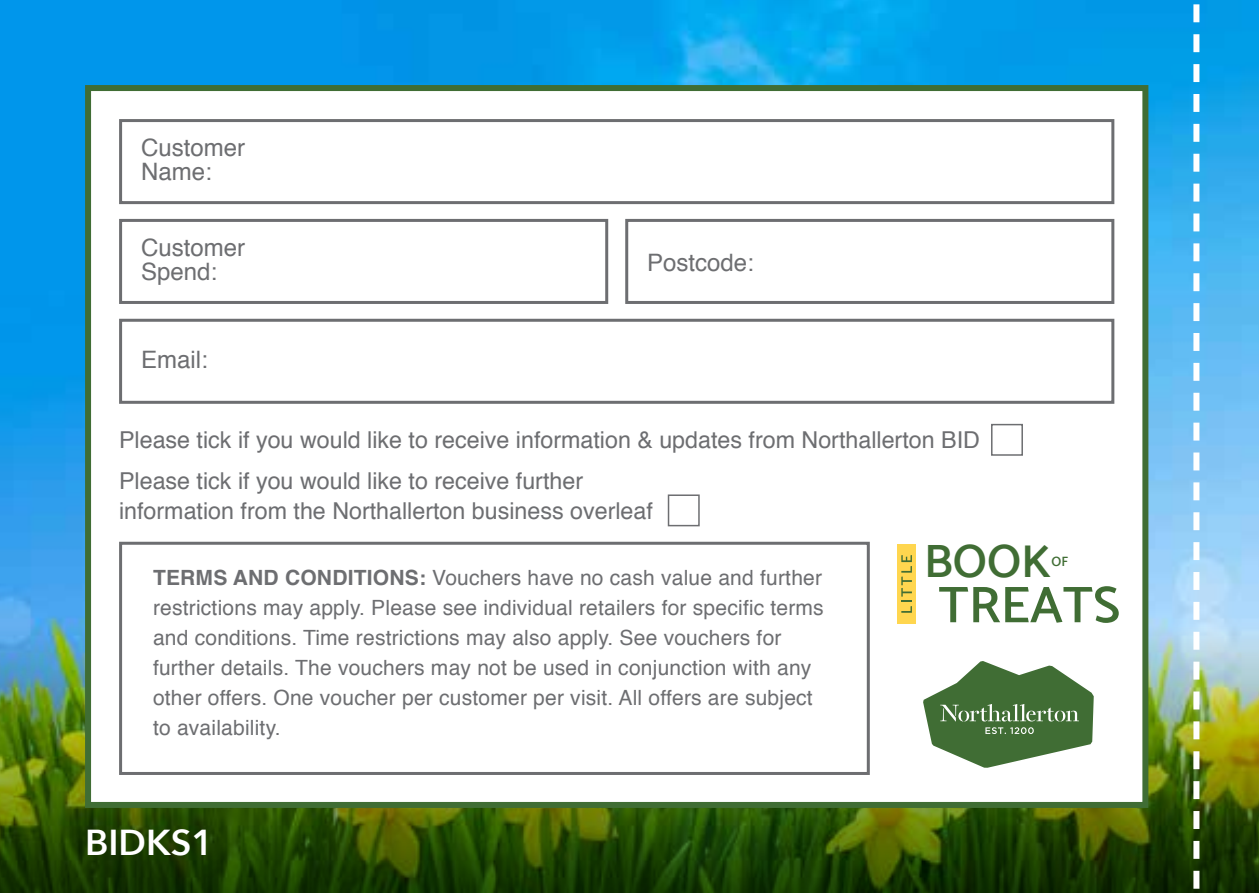
<style>
.page{position:relative;width:1259px;height:893px;background:#fff}
.page>*{position:absolute;margin:0;border:0;box-sizing:border-box;transform-origin:0 0}
.t1{font:51.9px "Mosk Semi Bold 600";color:#406d34}
.t2{font:46.5px "Mosk Semi Bold 600";color:#406d34}
.t3{font:600 36px "Avenir Next";color:#fff}
.t4{font:24px/24px "Helvetica";color:#6d6e71}
.t5{font:23.4px/41.4px "Helvetica";color:#6d6e71}
.t6{font:21px/30px "Helvetica";letter-spacing:.01em;color:#6d6e71}
.t7{font:13.5px "Mosk Semi Bold 600";color:#406d34}
.s1{font-weight:700}
</style>
<div class="page">
<img style="left:0;top:0;width:1259px;height:295px">
<img style="left:0;top:295px;width:1259px;height:598px">
<div style="left:85px;top:85px;width:1063px;height:723px;background:#fff;border:6px solid #406d34"></div>
<div style="left:119px;top:119px;width:995px;height:85px;background:#fff;border:3px solid #6d6e71"></div>
<div style="left:119px;top:319px;width:995px;height:85px;background:#fff;border:3px solid #6d6e71"></div>
<div style="left:119px;top:219px;width:489px;height:85px;background:#fff;border:3px solid #6d6e71"></div>
<div style="left:119px;top:542px;width:751px;height:233px;background:#fff;border:3px solid #6d6e71"></div>
<svg style="left:1193px;top:0;width:6px;height:893px"></svg>
<div style="left:625px;top:219px;width:489px;height:85px;background:#fff;border:3px solid #6d6e71"></div>
<div style="left:991px;top:424px;width:32px;height:32px;background:#fff;border:2px solid #6d6e71"></div>
<div style="left:668px;top:494px;width:31px;height:32px;background:#fff;border:2px solid #6d6e71"></div>
<svg style="left:923px;top:661px;width:171px;height:107px"></svg>
<div style="left:897px;top:544px;width:19px;height:80px;background:#ffd64f"></div>
<svg style="left:901px;top:555px;width:11px;height:58px"></svg>
<p class="t4" style="left:141px;top:136px;width:106px">Customer<br>Name:</p>
<p class="t4" style="left:141px;top:236px;width:106px">Customer<br>Spend:</p>
<p class="t4" style="left:141px;top:349px;width:68px">Email:</p>
<p class="t4" style="left:647px;top:251px;width:108px">Postcode:</p>
<p class="t5" style="left:119px;top:420px;width:862px">Please tick if you would like to receive information &amp; updates from Northallerton BID<br>Please tick if you would like to receive further</p>
<p class="t5" style="left:119px;top:491px;width:535px">information from the Northallerton business overleaf</p>
<p class="t6" style="left:153px;top:563px;width:672px"><span class="s1">TERMS AND CONDITIONS:</span> Vouchers have no cash value and further restrictions may apply. Please see individual retailers for specific terms and conditions. Time restrictions may also apply. See vouchers for further details. The vouchers may not be used in conjunction with any other offers. One voucher per customer per visit. All offers are subject to availability.</p>
<h3 class="t3" style="left:85px;top:812px;width:130px">BIDKS1</h3>
<h2 class="t2" style="left:924px;top:534px;width:128px">BOOK</h2>
<h1 class="t1" style="left:938px;top:574px;width:183px">TREATS</h1>
<p class="t7" style="left:1051px;top:553px;width:18px">OF</p>
</div>
